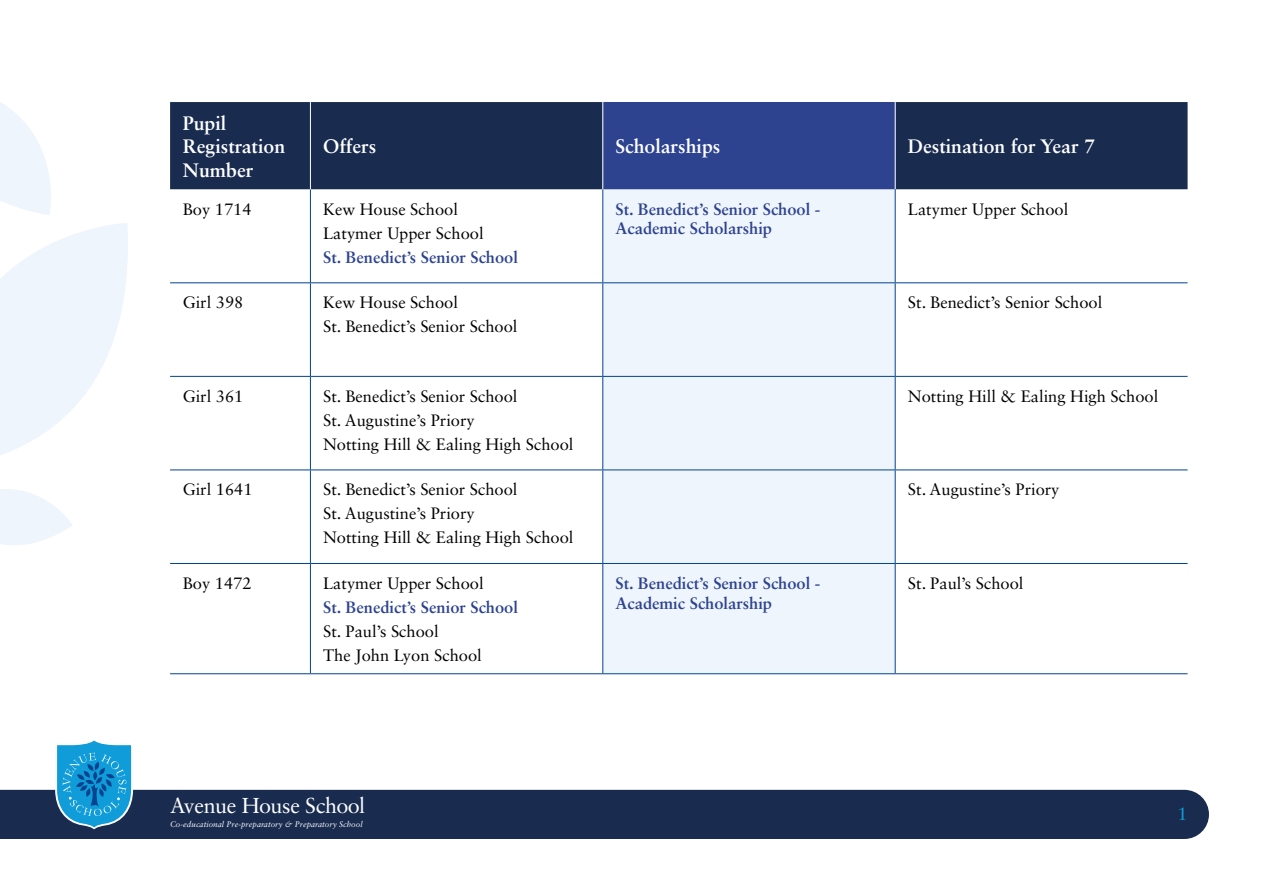
<style>
.page{position:relative;width:1263px;height:893px;background:#fff}
.page>*{position:absolute;margin:0;border:0;box-sizing:border-box;transform-origin:0 0}
.t1{font:21.6px "Sabon LT Std";letter-spacing:-.03em;color:#fff}
.t2{font:700 19.5px/23.4px "Sabon LT Std";color:#fff}
.t3{font:18px "Sabon LT Std";color:#0f9cd8}
.t4{font:16.5px/24px "Sabon LT Std";color:#000}
.t5{font:700 16.5px/19.8px "Sabon LT Std";color:#2d4390}
.t6{font:italic 8.1px "Sabon LT Std";letter-spacing:.005em;color:#fff}
</style>
<div class="page">
<div style="left:0;top:790px;width:1209px;height:49px;background:#192c50"></div>
<svg style="left:55px;top:740px;width:78px;height:89px;background:#3098cb"></svg>
<svg style="left:0;top:102px;width:51px;height:113px"></svg>
<svg style="left:0;top:223px;width:128px;height:322px"></svg>
<div style="left:170px;top:102px;width:1017px;height:87px;background:#192c50"></div>
<div style="left:603px;top:102px;width:292px;height:87px;background:#2d4390"></div>
<div style="left:603px;top:189px;width:292px;height:484px;background:#eff5fc"></div>
<hr style="left:310px;top:189px;width:1px;height:93px;background:#01438f">
<hr style="left:602px;top:189px;width:1px;height:93px;background:#01438f">
<hr style="left:895px;top:189px;width:1px;height:93px;background:#01438f">
<hr style="left:170px;top:282px;width:140px;height:1px;background:#01438f">
<hr style="left:310px;top:282px;width:293px;height:1px;background:#01438f">
<hr style="left:310px;top:283px;width:1px;height:93px;background:#01438f">
<hr style="left:603px;top:282px;width:292px;height:1px;background:#01438f">
<hr style="left:602px;top:283px;width:1px;height:93px;background:#01438f">
<hr style="left:895px;top:282px;width:292px;height:1px;background:#01438f">
<hr style="left:895px;top:283px;width:1px;height:93px;background:#01438f">
<hr style="left:170px;top:376px;width:140px;height:1px;background:#01438f">
<hr style="left:310px;top:376px;width:293px;height:1px;background:#01438f">
<hr style="left:310px;top:377px;width:1px;height:93px;background:#01438f">
<hr style="left:603px;top:376px;width:292px;height:1px;background:#01438f">
<hr style="left:602px;top:377px;width:1px;height:93px;background:#01438f">
<hr style="left:895px;top:376px;width:292px;height:1px;background:#01438f">
<hr style="left:895px;top:377px;width:1px;height:93px;background:#01438f">
<hr style="left:170px;top:470px;width:140px;height:1px;background:#01438f">
<hr style="left:310px;top:470px;width:293px;height:1px;background:#01438f">
<hr style="left:310px;top:470px;width:1px;height:93px;background:#01438f">
<hr style="left:603px;top:470px;width:292px;height:1px;background:#01438f">
<hr style="left:602px;top:470px;width:1px;height:93px;background:#01438f">
<hr style="left:895px;top:470px;width:292px;height:1px;background:#01438f">
<hr style="left:895px;top:470px;width:1px;height:93px;background:#01438f">
<hr style="left:170px;top:563px;width:140px;height:1px;background:#01438f">
<hr style="left:310px;top:563px;width:293px;height:1px;background:#01438f">
<hr style="left:310px;top:564px;width:1px;height:109px;background:#01438f">
<hr style="left:603px;top:563px;width:292px;height:1px;background:#01438f">
<hr style="left:602px;top:564px;width:1px;height:109px;background:#01438f">
<hr style="left:895px;top:563px;width:292px;height:1px;background:#01438f">
<hr style="left:895px;top:564px;width:1px;height:109px;background:#01438f">
<hr style="left:170px;top:673px;width:140px;height:1px;background:#01438f">
<hr style="left:310px;top:673px;width:293px;height:1px;background:#01438f">
<hr style="left:603px;top:673px;width:292px;height:1px;background:#01438f">
<hr style="left:895px;top:673px;width:292px;height:1px;background:#01438f">
<hr style="left:310px;top:102px;width:1px;height:87px;background:#fff">
<hr style="left:602px;top:102px;width:1px;height:87px;background:#fff">
<hr style="left:895px;top:102px;width:1px;height:87px;background:#fff">
<p class="t2" style="left:183px;top:111px;width:104px">Pupil<br>Registration<br>Number</p>
<p class="t2" style="left:323px;top:134px;width:55px">Offers</p>
<p class="t2" style="left:616px;top:134px;width:106px">Scholarships</p>
<p class="t2" style="left:908px;top:134px;width:188px">Destination for Year 7</p>
<p class="t4" style="left:183px;top:197px;width:70px">Boy 1714</p>
<p class="t4" style="left:323px;top:197px;width:162px">Kew House School<br>Latymer Upper School</p>
<p class="t5" style="left:323px;top:247px;width:196px">St. Benedict’s Senior School</p>
<p class="t5" style="left:615px;top:199px;width:206px">St. Benedict’s Senior School -<br>Academic Scholarship</p>
<p class="t4" style="left:908px;top:197px;width:162px">Latymer Upper School</p>
<p class="t4" style="left:183px;top:290px;width:62px">Girl 398</p>
<p class="t4" style="left:323px;top:290px;width:196px">Kew House School<br>St. Benedict’s Senior School</p>
<p class="t4" style="left:908px;top:290px;width:196px">St. Benedict’s Senior School</p>
<p class="t4" style="left:183px;top:384px;width:62px">Girl 361</p>
<p class="t4" style="left:323px;top:384px;width:252px">St. Benedict’s Senior School<br>St. Augustine’s Priory<br>Notting Hill &amp; Ealing High School</p>
<p class="t4" style="left:908px;top:384px;width:252px">Notting Hill &amp; Ealing High School</p>
<p class="t4" style="left:183px;top:477px;width:71px">Girl 1641</p>
<p class="t4" style="left:323px;top:477px;width:252px">St. Benedict’s Senior School<br>St. Augustine’s Priory<br>Notting Hill &amp; Ealing High School</p>
<p class="t4" style="left:908px;top:477px;width:153px">St. Augustine’s Priory</p>
<p class="t4" style="left:183px;top:571px;width:70px">Boy 1472</p>
<p class="t4" style="left:323px;top:571px;width:162px">Latymer Upper School</p>
<p class="t5" style="left:323px;top:597px;width:196px">St. Benedict’s Senior School</p>
<p class="t4" style="left:323px;top:619px;width:160px">St. Paul’s School<br>The John Lyon School</p>
<p class="t5" style="left:615px;top:573px;width:206px">St. Benedict’s Senior School -<br>Academic Scholarship</p>
<p class="t4" style="left:908px;top:571px;width:117px">St. Paul’s School</p>
<h1 class="t1" style="left:170px;top:793px;width:197px">Avenue House School</h1>
<p class="t6" style="left:170px;top:819px;width:194px">Co-educational Pre-preparatory &amp; Preparatory School</p>
<p class="t3" style="left:1177px;top:803px;width:12px">1</p>
</div>
